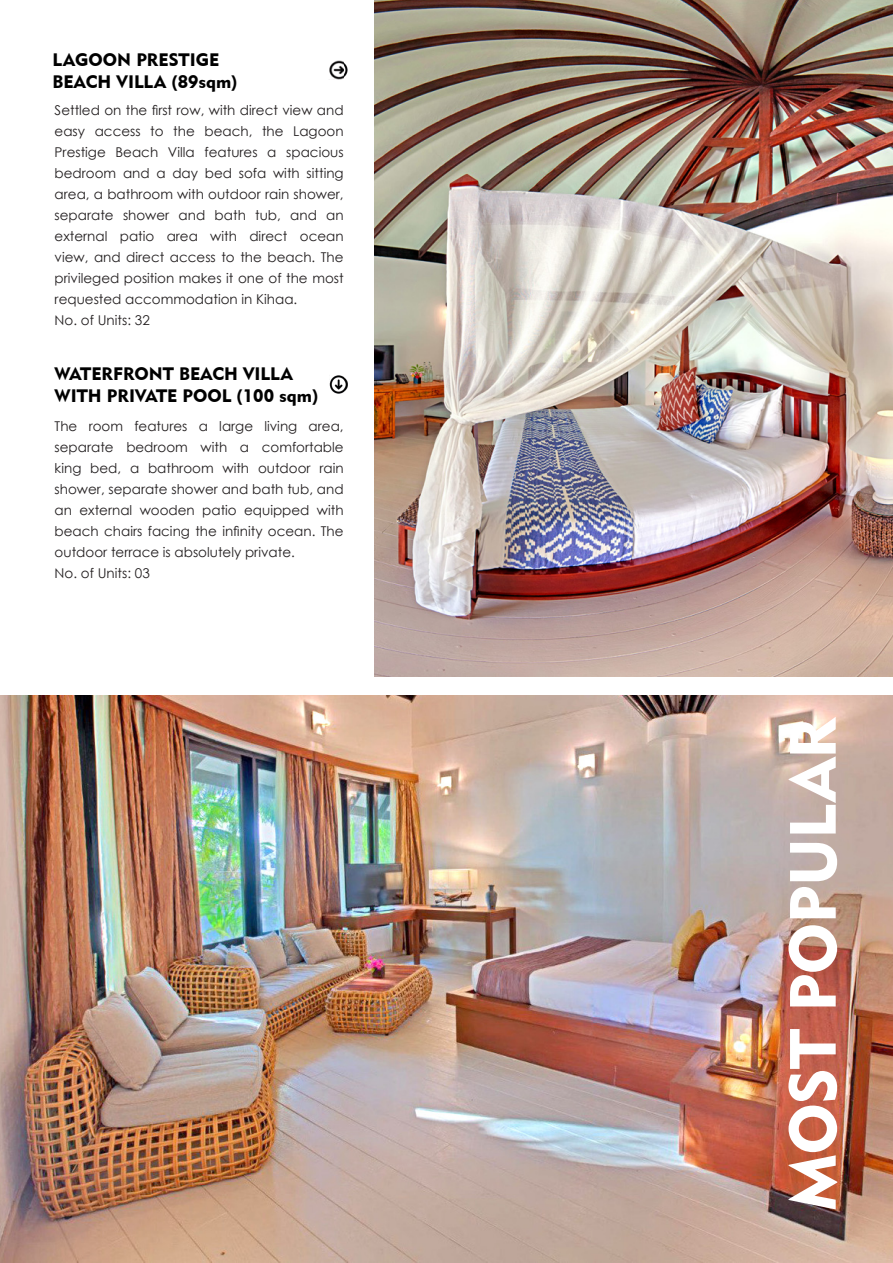
<style>
.page{position:relative;width:893px;height:1263px;background:#fff}
.page>*{position:absolute;margin:0;border:0;box-sizing:border-box;transform-origin:0 0}
.t1{font:64.5px "Geometric 415 BT Black A";letter-spacing:-.01em;color:#fff}
.t2{font:18px/21.6px "Geometric 415 BT Black A";color:#000}
.t3{font:13.5px/21px "Century Gothic";color:#231f20}
</style>
<div class="page">
<img style="left:374px;top:0;width:519px;height:676px">
<img style="left:0;top:695px;width:893px;height:568px">
<img style="left:329px;top:375px;width:19px;height:19px">
<img style="left:329px;top:61px;width:19px;height:18px">
<h2 class="t2" style="left:53px;top:49px;width:187px">LAGOON PRESTIGE<br>BEACH VILLA (89sqm)</h2>
<p class="t3" style="left:55px;top:100px;width:291px">Settled on the first row, with direct view and easy access to the beach, the Lagoon Prestige Beach Villa features a spacious bedroom and a day bed sofa with sitting area, a bathroom with outdoor rain shower, separate shower and bath tub, and an external patio area with direct ocean view, and direct access to the beach. The privileged position makes it one of the most requested accommodation in Kihaa.<br>No. of Units: 32</p>
<h2 class="t2" style="left:55px;top:363px;width:265px">WATERFRONT BEACH VILLA<br>WITH PRIVATE POOL (100 sqm)</h2>
<p class="t3" style="left:55px;top:416px;width:291px">The room features a large living area, separate bedroom with a comfortable king bed, a bathroom with outdoor rain shower, separate shower and bath tub, and an external wooden patio equipped with beach chairs facing the infinity ocean. The outdoor terrace is absolutely private.<br>No. of Units: 03</p>
<h1 class="t1" style="left:774px;top:1211px;width:496px;rotate:-90deg">MOST POPULAR</h1>
</div>
